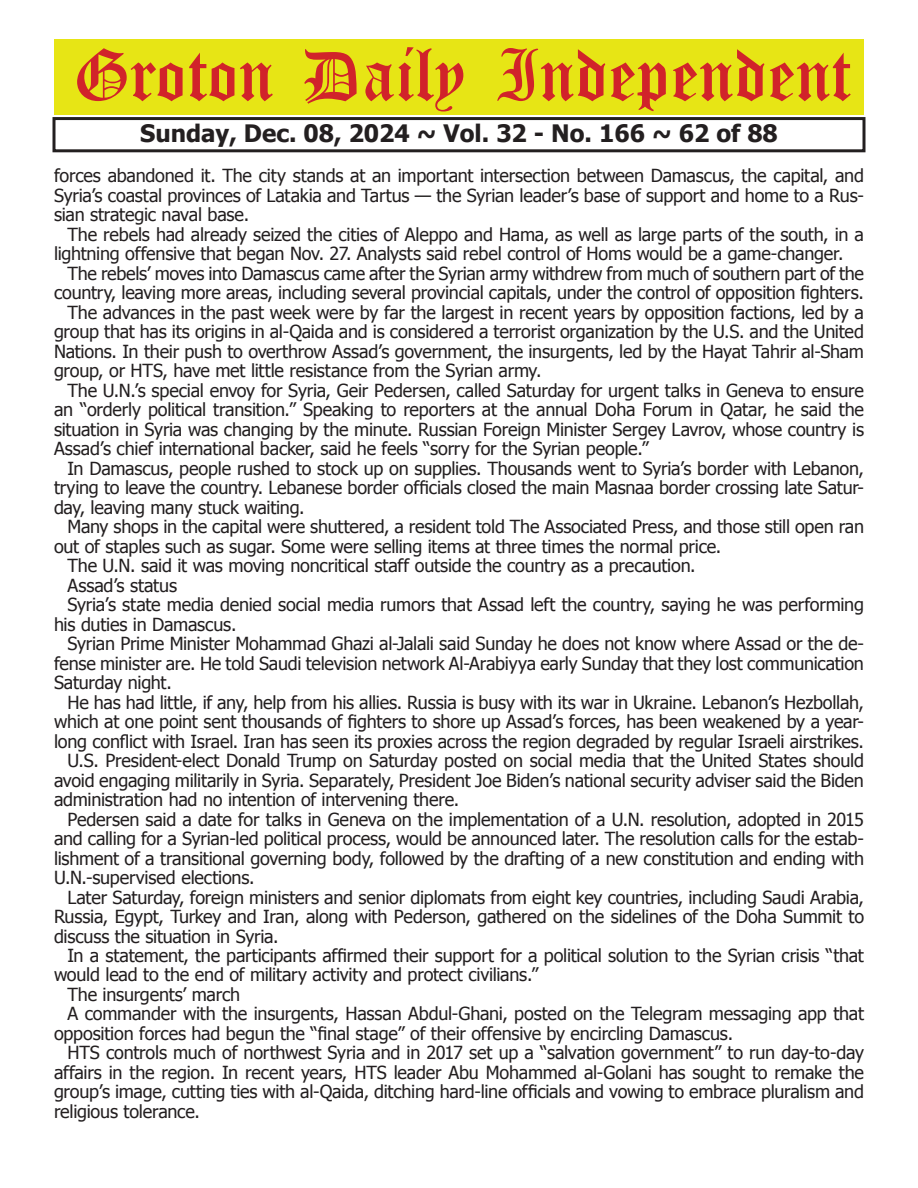
<style>
.page{position:relative;width:918px;height:1188px;background:#fff}
.page>*{position:absolute;margin:0;border:0;box-sizing:border-box;transform-origin:0 0}
.t1{font:54px "Old English Five";color:#d1232a}
.t2{font:700 24px "Tahoma";color:#231f20}
.t3{font:18px/19.5px "Tahoma";letter-spacing:-.015em;color:#231f20;text-align:justify}
</style>
<div class="page">
<div style="left:52px;top:117px;width:814px;height:35px;border:3px solid #231f20"></div>
<div style="left:54px;top:40px;width:810px;height:75px;background:#e7e515"></div>
<h1 class="t1" style="left:73px;top:50px;width:779px">Groton Daily Independent</h1>
<h2 class="t2" style="left:140px;top:116px;width:639px">Sunday, Dec. 08, 2024 ~ Vol. 32 - No. 166 ~ 62 of 88</h2>
<p class="t3" style="left:54px;top:165px;width:812px">forces abandoned it. The city stands at an important intersection between Damascus, the capital, and Syria’s coastal provinces of Latakia and Tartus — the Syrian leader’s base of support and home to a Rus&shy;sian strategic naval base.</p>
<p class="t3" style="left:54px;top:224px;width:812px;text-indent:14px">The rebels had already seized the cities of Aleppo and Hama, as well as large parts of the south, in a lightning offensive that began Nov. 27. Analysts said rebel control of Homs would be a game-changer.</p>
<p class="t3" style="left:68px;top:263px;width:798px">The rebels’ moves into Damascus came after the Syrian army withdrew from much of southern part of the</p>
<p class="t3" style="left:54px;top:282px;width:812px">country, leaving more areas, including several provincial capitals, under the control of opposition fighters.</p>
<p class="t3" style="left:68px;top:302px;width:798px">The advances in the past week were by far the largest in recent years by opposition factions, led by a</p>
<p class="t3" style="left:54px;top:321px;width:812px">group that has its origins in al-Qaida and is considered a terrorist organization by the U.S. and the United</p>
<p class="t3" style="left:54px;top:341px;width:812px">Nations. In their push to overthrow Assad’s government, the insurgents, led by the Hayat Tahrir al-Sham</p>
<p class="t3" style="left:54px;top:360px;width:489px">group, or HTS, have met little resistance from the Syrian army.</p>
<p class="t3" style="left:68px;top:380px;width:798px">The U.N.’s special envoy for Syria, Geir Pedersen, called Saturday for urgent talks in Geneva to ensure</p>
<p class="t3" style="left:54px;top:399px;width:812px">an “orderly political transition.” Speaking to reporters at the annual Doha Forum in Qatar, he said the</p>
<p class="t3" style="left:54px;top:419px;width:812px">situation in Syria was changing by the minute. Russian Foreign Minister Sergey Lavrov, whose country is</p>
<p class="t3" style="left:54px;top:438px;width:596px">Assad’s chief international backer, said he feels “sorry for the Syrian people.”</p>
<p class="t3" style="left:68px;top:458px;width:798px">In Damascus, people rushed to stock up on supplies. Thousands went to Syria’s border with Lebanon,</p>
<p class="t3" style="left:54px;top:477px;width:812px">trying to leave the country. Lebanese border officials closed the main Masnaa border crossing late Satur-</p>
<p class="t3" style="left:54px;top:497px;width:252px">day, leaving many stuck waiting.</p>
<p class="t3" style="left:68px;top:516px;width:798px">Many shops in the capital were shuttered, a resident told The Associated Press, and those still open ran</p>
<p class="t3" style="left:54px;top:536px;width:669px">out of staples such as sugar. Some were selling items at three times the normal price.</p>
<p class="t3" style="left:68px;top:555px;width:630px">The U.N. said it was moving noncritical staff outside the country as a precaution.</p>
<p class="t3" style="left:68px;top:575px;width:111px">Assad’s status</p>
<p class="t3" style="left:68px;top:594px;width:798px">Syria’s state media denied social media rumors that Assad left the country, saying he was performing</p>
<p class="t3" style="left:54px;top:613px;width:184px">his duties in Damascus.</p>
<p class="t3" style="left:68px;top:633px;width:798px">Syrian Prime Minister Mohammad Ghazi al-Jalali said Sunday he does not know where Assad or the de-</p>
<p class="t3" style="left:54px;top:652px;width:811px">fense minister are. He told Saudi television network Al-Arabiyya early Sunday that they lost communication</p>
<p class="t3" style="left:54px;top:672px;width:119px">Saturday night.</p>
<p class="t3" style="left:68px;top:691px;width:798px">He has had little, if any, help from his allies. Russia is busy with its war in Ukraine. Lebanon’s Hezbollah,</p>
<p class="t3" style="left:54px;top:711px;width:812px">which at one point sent thousands of fighters to shore up Assad’s forces, has been weakened by a year-</p>
<p class="t3" style="left:54px;top:730px;width:812px">long conflict with Israel. Iran has seen its proxies across the region degraded by regular Israeli airstrikes.</p>
<p class="t3" style="left:68px;top:750px;width:798px">U.S. President-elect Donald Trump on Saturday posted on social media that the United States should</p>
<p class="t3" style="left:54px;top:769px;width:811px">avoid engaging militarily in Syria. Separately, President Joe Biden’s national security adviser said the Biden</p>
<p class="t3" style="left:54px;top:789px;width:407px">administration had no intention of intervening there.</p>
<p class="t3" style="left:68px;top:808px;width:798px">Pedersen said a date for talks in Geneva on the implementation of a U.N. resolution, adopted in 2015</p>
<p class="t3" style="left:54px;top:828px;width:812px">and calling for a Syrian-led political process, would be announced later. The resolution calls for the estab-</p>
<p class="t3" style="left:54px;top:847px;width:812px">lishment of a transitional governing body, followed by the drafting of a new constitution and ending with</p>
<p class="t3" style="left:54px;top:867px;width:202px">U.N.-supervised elections.</p>
<p class="t3" style="left:68px;top:886px;width:798px">Later Saturday, foreign ministers and senior diplomats from eight key countries, including Saudi Arabia,</p>
<p class="t3" style="left:54px;top:906px;width:812px">Russia, Egypt, Turkey and Iran, along with Pederson, gathered on the sidelines of the Doha Summit to</p>
<p class="t3" style="left:54px;top:925px;width:226px">discuss the situation in Syria.</p>
<p class="t3" style="left:68px;top:945px;width:798px">In a statement, the participants affirmed their support for a political solution to the Syrian crisis “that</p>
<p class="t3" style="left:54px;top:964px;width:486px">would lead to the end of military activity and protect civilians.”</p>
<p class="t3" style="left:68px;top:984px;width:174px">The insurgents’ march</p>
<p class="t3" style="left:68px;top:1003px;width:798px">A commander with the insurgents, Hassan Abdul-Ghani, posted on the Telegram messaging app that</p>
<p class="t3" style="left:54px;top:1023px;width:681px">opposition forces had begun the “final stage” of their offensive by encircling Damascus.</p>
<p class="t3" style="left:68px;top:1042px;width:798px">HTS controls much of northwest Syria and in 2017 set up a “salvation government” to run day-to-day</p>
<p class="t3" style="left:54px;top:1062px;width:811px">affairs in the region. In recent years, HTS leader Abu Mohammed al-Golani has sought to remake the</p>
<p class="t3" style="left:54px;top:1081px;width:812px">group’s image, cutting ties with al-Qaida, ditching hard-line officials and vowing to embrace pluralism and</p>
<p class="t3" style="left:54px;top:1101px;width:148px">religious tolerance.</p>
</div>
